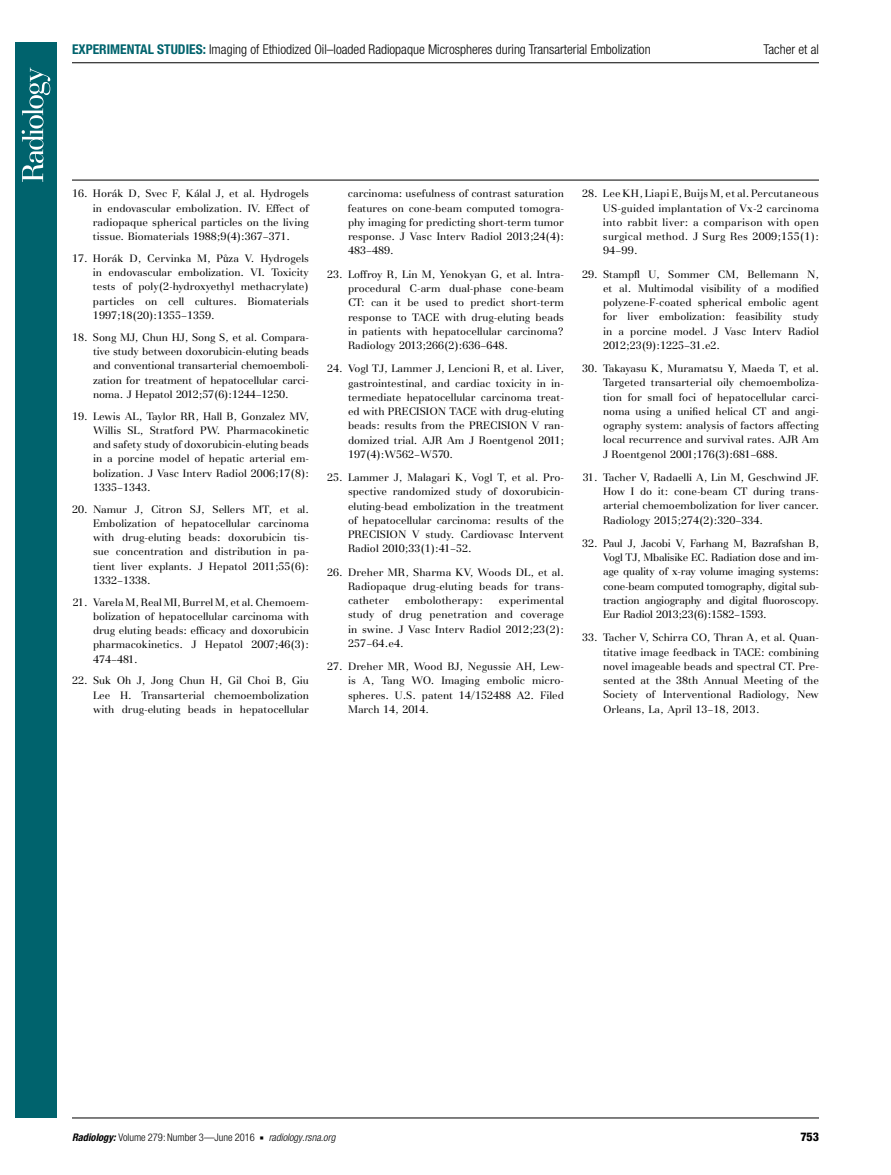
<style>
.page{position:relative;width:891px;height:1175px;background:#fff}
.page>*{position:absolute;margin:0;border:0;box-sizing:border-box;transform-origin:0 0}
.t1{font:300 condensed 13.5px "Helvetica Neue";color:#000}
.t2{font:800 condensed 12px "Helvetica Neue";color:#000}
.t3{font:10.8px/14.2px "AT Basilia";color:#000;text-align:justify}
.t4{font:300 condensed 10.5px "Helvetica Neue";color:#000}
.s1{font-weight:700;color:#00636d}
.s2{font-family:"Times New Roman"}
.s3{font-weight:700;font-style:italic}
.s4{font-family:"Universal Newswith Comm Pi";font-weight:400;font-stretch:normal;font-size:6px}
.s5{font-style:italic}
</style>
<div class="page">
<hr style="left:72px;top:180px;width:747px;height:1px;background:#000">
<hr style="left:72px;top:1117px;width:747px;height:1px;background:#000">
<hr style="left:72px;top:62px;width:747px;height:1px;background:#000">
<div style="left:15px;top:42px;width:42px;height:1075px;background:#00636d"></div>
<svg style="left:22px;top:68px;width:28px;height:114px"></svg>
<p class="t1" style="left:72px;top:41px;width:580px"><span class="s1">EXPERIMENTAL STUDIES:</span> Imaging of Ethiodized Oil–loaded Radiopaque Microspheres during Transarterial Embolization</p>
<p class="t1" style="left:764px;top:41px;width:57px">Tacher et al</p>
<p class="t3" style="left:93px;top:187px;width:218px;text-indent:-21px">16. Horák D, Svec F, Kálal J, et al. Hydrogels in endovascular embolization. IV. Effect of radiopaque spherical particles on the living tissue. Biomaterials 1988;9(4):367–371.</p>
<p class="t3" style="left:93px;top:251px;width:218px;text-indent:-21px">17. Horák D, Cervinka M, P<span class="s2">ů</span>za V. Hydrogels in endovascular embolization. VI. Toxicity tests of poly(2-hydroxyethyl methacrylate) particles on cell cultures. Biomaterials 1997;18(20):1355–1359.</p>
<p class="t3" style="left:93px;top:330px;width:217px;text-indent:-21px">18. Song MJ, Chun HJ, Song S, et al. Compara&shy;tive study between doxorubicin-eluting beads and conventional transarterial chemoemboli&shy;zation for treatment of hepatocellular carci&shy;noma. J Hepatol 2012;57(6):1244–1250.</p>
<p class="t3" style="left:93px;top:409px;width:218px;text-indent:-21px">19. Lewis AL, Taylor RR, Hall B, Gonzalez MV, Willis SL, Stratford PW. Pharmacokinetic and safety study of doxorubicin-eluting beads in a porcine model of hepatic arterial em&shy;bolization. J Vasc Interv Radiol 2006;17(8):<br>1335–1343.</p>
<p class="t3" style="left:93px;top:502px;width:218px;text-indent:-21px">20. Namur J, Citron SJ, Sellers MT, et al.<br>Embolization of hepatocellular carcinoma with drug-eluting beads: doxorubicin tis&shy;sue concentration and distribution in pa&shy;tient liver explants. J Hepatol 2011;55(6):<br>1332–1338.</p>
<p class="t3" style="left:93px;top:595px;width:217px;text-indent:-20px">21. Varela M, Real MI, Burrel M, et al. Chemoem&shy;bolization of hepatocellular carcinoma with drug eluting beads: efficacy and doxorubicin pharmacokinetics. J Hepatol 2007;46(3):<br>474–481.</p>
<p class="t3" style="left:93px;top:673px;width:218px;text-indent:-21px">22. Suk Oh J, Jong Chun H, Gil Choi B, Giu Lee H. Transarterial chemoembolization with drug-eluting beads in hepatocellular</p>
<p class="t3" style="left:348px;top:187px;width:218px">carcinoma: usefulness of contrast saturation features on cone-beam computed tomogra&shy;phy imaging for predicting short-term tumor response. J Vasc Interv Radiol 2013;24(4):<br>483–489.</p>
<p class="t3" style="left:348px;top:267px;width:218px;text-indent:-21px">23. Loffroy R, Lin M, Yenokyan G, et al. Intra&shy;procedural C-arm dual-phase cone-beam CT: can it be used to predict short-term response to TACE with drug-eluting beads in patients with hepatocellular carcinoma?<br>Radiology 2013;266(2):636–648.</p>
<p class="t3" style="left:348px;top:361px;width:218px;text-indent:-21px">24. Vogl TJ, Lammer J, Lencioni R, et al. Liver, gastrointestinal, and cardiac toxicity in in&shy;termediate hepatocellular carcinoma treat&shy;ed with PRECISION TACE with drug-eluting beads: results from the PRECISION V ran&shy;domized trial. AJR Am J Roentgenol 2011; 197(4):W562–W570.</p>
<p class="t3" style="left:348px;top:470px;width:218px;text-indent:-21px">25. Lammer J, Malagari K, Vogl T, et al. Pro&shy;spective randomized study of doxorubicin&shy;eluting-bead embolization in the treatment of hepatocellular carcinoma: results of the PRECISION V study. Cardiovasc Intervent Radiol 2010;33(1):41–52.</p>
<p class="t3" style="left:348px;top:565px;width:218px;text-indent:-21px">26. Dreher MR, Sharma KV, Woods DL, et al.<br>Radiopaque drug-eluting beads for trans&shy;catheter</p>
<p class="t3" style="left:348px;top:593px;width:218px;text-indent:151px">experimental study of drug penetration and coverage in swine. J Vasc Interv Radiol 2012;23(2):<br>257–64.e4.</p>
<p class="t3" style="left:348px;top:659px;width:218px;text-indent:-21px">27. Dreher MR, Wood BJ, Negussie AH, Lew&shy;is A, Tang WO. Imaging embolic micro&shy;spheres. U.S. patent 14/152488 A2. Filed March 14, 2014.</p>
<p class="t3" style="left:405px;top:593px;width:80px">embolotherapy:</p>
<p class="t3" style="left:603px;top:187px;width:218px;text-indent:-21px">28. Lee KH, Liapi E, Buijs M, et al. Percutaneous US-guided implantation of Vx-2 carcinoma into rabbit liver: a comparison with open surgical method. J Surg Res 2009;155(1):<br>94–99.</p>
<p class="t3" style="left:603px;top:267px;width:218px;text-indent:-21px">29. Stampfl U, Sommer CM, Bellemann N, et al. Multimodal visibility of a modified polyzene-F-coated spherical embolic agent for liver embolization: feasibility study in a porcine model. J Vasc Interv Radiol 2012;23(9):1225–31.e2.</p>
<p class="t3" style="left:603px;top:361px;width:218px;text-indent:-21px">30. Takayasu K, Muramatsu Y, Maeda T, et al.<br>Targeted transarterial oily chemoemboliza&shy;tion for small foci of hepatocellular carci&shy;noma using a unified helical CT and angi&shy;ography system: analysis of factors affecting local recurrence and survival rates. AJR Am J Roentgenol 2001;176(3):681–688.</p>
<p class="t3" style="left:603px;top:470px;width:218px;text-indent:-20px">31. Tacher V, Radaelli A, Lin M, Geschwind JF.<br>How I do it: cone-beam CT during trans&shy;arterial chemoembolization for liver cancer.<br>Radiology 2015;274(2):320–334.</p>
<p class="t3" style="left:603px;top:536px;width:218px;text-indent:-21px">32. Paul J, Jacobi V, Farhang M, Bazrafshan B, Vogl TJ, Mbalisike EC. Radiation dose and im&shy;age quality of x-ray volume imaging systems: cone-beam computed tomography, digital sub&shy;traction angiography and digital fluoroscopy.<br>Eur Radiol 2013;23(6):1582–1593.</p>
<p class="t3" style="left:603px;top:630px;width:218px;text-indent:-21px">33. Tacher V, Schirra CO, Thran A, et al. Quan&shy;titative image feedback in TACE: combining novel imageable beads and spectral CT. Pre&shy;sented at the 38th Annual Meeting of the Society of Interventional Radiology, New Orleans, La, April 13–18, 2013.</p>
<p class="t4" style="left:72px;top:1130px;width:265px"><span class="s3">Radiology:</span> Volume 279: Number 3—June 2016 <span class="s4">n</span> <span class="s5">radiology.rsna.org</span></p>
<p class="t2" style="left:801px;top:1128px;width:20px">753</p>
</div>
